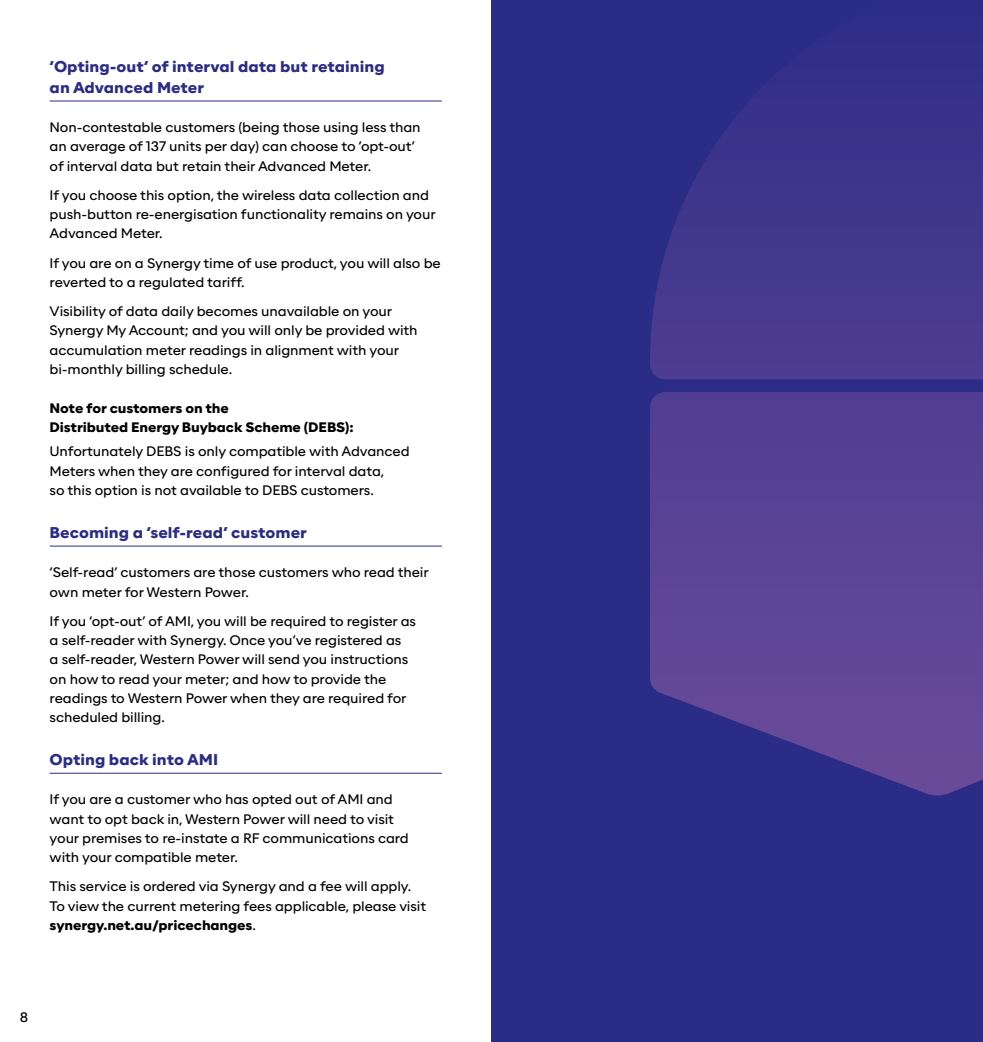
<style>
.page{position:relative;width:983px;height:1042px;background:#fff}
.page>*{position:absolute;margin:0;border:0;box-sizing:border-box;transform-origin:0 0}
.t1{font:700 14.88px/21px "Alaska";color:#2b2c86}
.t2{font:13.12px/19.2px "Alaska";letter-spacing:-.01em;color:#000}
.t3{font:700 13.12px/19.2px "Alaska";letter-spacing:-.01em;color:#000}
.s1{font-weight:700}
</style>
<div class="page">
<div style="left:491px;top:0;width:491px;height:1042px;background:#2b2c86"></div>
<svg style="left:650px;top:98px;width:332px;height:698px"></svg>
<hr style="left:50px;top:101px;width:391px;height:1px;background:#2b2c86">
<hr style="left:50px;top:546px;width:391px;height:1px;background:#2b2c86">
<hr style="left:50px;top:773px;width:391px;height:1px;background:#2b2c86">
<p class="t1" style="left:50px;top:56px;width:336px">‘Opting-out’ of interval data but retaining an Advanced Meter</p>
<p class="t2" style="left:50px;top:117px;width:372px">Non-contestable customers (being those using less than an average of 137 units per day) can choose to ‘opt-out’ of interval data but retain their Advanced Meter.</p>
<p class="t2" style="left:50px;top:185px;width:387px">If you choose this option, the wireless data collection and push-button re-energisation functionality remains on your<br>Advanced Meter.</p>
<p class="t2" style="left:50px;top:253px;width:392px">If you are on a Synergy time of use product, you will also be reverted to a regulated tariff.</p>
<p class="t2" style="left:50px;top:301px;width:369px">Visibility of data daily becomes unavailable on your Synergy My Account; and you will only be provided with accumulation meter readings in alignment with your bi-monthly billing schedule.</p>
<p class="t3" style="left:50px;top:398px;width:305px">Note for customers on the<br>Distributed Energy Buyback Scheme (DEBS):</p>
<p class="t2" style="left:50px;top:441px;width:361px">Unfortunately DEBS is only compatible with Advanced<br>Meters when they are configured for interval data,<br>so this option is not available to DEBS customers.</p>
<p class="t1" style="left:50px;top:522px;width:259px">Becoming a ‘self-read’ customer</p>
<p class="t2" style="left:50px;top:562px;width:380px">‘Self-read’ customers are those customers who read their own meter for Western Power.</p>
<p class="t2" style="left:50px;top:611px;width:368px">If you ‘opt-out’ of AMI, you will be required to register as a self-reader with Synergy. Once you’ve registered as<br>a self-reader, Western Power will send you instructions on how to read your meter; and how to provide the readings to Western Power when they are required for scheduled billing.</p>
<p class="t1" style="left:50px;top:749px;width:170px">Opting back into AMI</p>
<p class="t2" style="left:50px;top:789px;width:361px">If you are a customer who has opted out of AMI and want to opt back in, Western Power will need to visit your premises to re-instate a RF communications card with your compatible meter.</p>
<p class="t2" style="left:50px;top:876px;width:378px">This service is ordered via Synergy and a fee will apply.<br>To view the current metering fees applicable, please visit <span class="s1">synergy.net.au/pricechanges</span>.</p>
<p class="t2" style="left:20px;top:1007px;width:10px">8</p>
</div>
